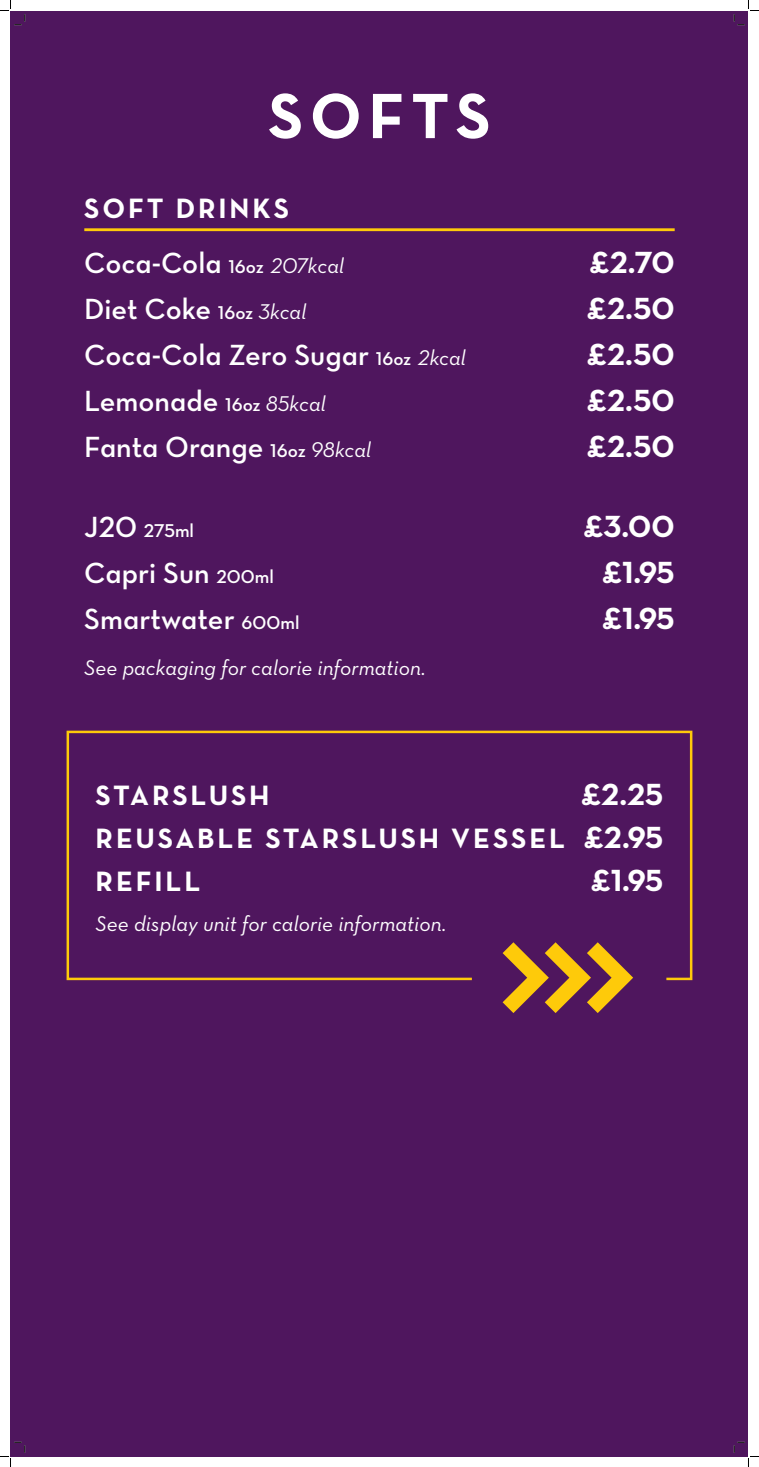
<style>
.page{position:relative;width:759px;height:1467px;background:#fff}
.page>*{position:absolute;margin:0;border:0;box-sizing:border-box;transform-origin:0 0}
.t1{font:65px "Neutraface Text Bold Alt";letter-spacing:.1em;color:#fff}
.t2{font:31.15px "Neutraface Text Bold Alt";color:#fff}
.t3{font:29.7px "Neutraface Text Demi Alt";color:#fff}
.t4{font:28.5px/43.1px "Neutraface Text Bold Alt";letter-spacing:.1em;color:#fff}
.t5{font:21.7px "Neutraface Text Book Italic Alt";color:#fff}
.t6{font:18.85px "Neutraface Text Demi Alt";letter-spacing:-.005em;color:#fff}
.s1{font-size:18.85px}
.s2{font-family:"Neutraface Text Book Italic Alt";font-size:21.7px}
.s3{font-size:29.7px}
.s4{font-size:31.15px}
</style>
<div class="page">
<div style="left:10px;top:11px;width:738px;height:1445px;background:#4f165e"></div>
<hr style="left:84px;top:228px;width:590px;height:3px;background:#feca0a">
<svg style="left:66px;top:730px;width:627px;height:251px"></svg>
<svg style="left:502px;top:942px;width:130px;height:71px"></svg>
<svg style="left:0;top:0;width:26px;height:26px"></svg>
<svg style="left:0;top:1442px;width:26px;height:25px"></svg>
<svg style="left:733px;top:0;width:25px;height:26px"></svg>
<svg style="left:733px;top:1442px;width:25px;height:25px"></svg>
<h1 class="t1" style="left:268px;top:74px;width:224px">SOFTS</h1>
<p class="t4" style="left:84px;top:186px;width:206px">SOFT DRINKS</p>
<p class="t3" style="left:84px;top:244px;width:261px">Coca-Cola <span class="s1">16oz</span> <span class="s2">207kcal</span></p>
<p class="t2" style="left:589px;top:242px;width:86px">£2.70</p>
<p class="t3" style="left:84px;top:290px;width:223px">Diet Coke <span class="s1">16oz</span> <span class="s2">3kcal</span></p>
<p class="t2" style="left:587px;top:288px;width:89px">£2.50</p>
<p class="t3" style="left:84px;top:336px;width:382px">Coca-Cola Zero Sugar <span class="s1">16oz</span> <span class="s2">2kcal</span></p>
<p class="t2" style="left:587px;top:334px;width:89px">£2.50</p>
<p class="t3" style="left:84px;top:382px;width:242px">Lemonade <span class="s1">16oz</span> <span class="s2">85kcal</span></p>
<p class="t2" style="left:587px;top:380px;width:89px">£2.50</p>
<p class="t3" style="left:84px;top:428px;width:288px">Fanta Orange <span class="s1">16oz</span> <span class="s2">98kcal</span></p>
<p class="t2" style="left:587px;top:426px;width:89px">£2.50</p>
<p class="t6" style="left:84px;top:519px;width:111px"><span class="s3">J20</span> 275ml</p>
<p class="t2" style="left:583px;top:506px;width:92px">£3.00</p>
<p class="t3" style="left:84px;top:554px;width:191px">Capri Sun <span class="s1">200ml</span></p>
<p class="t2" style="left:602px;top:552px;width:74px">£1.95</p>
<p class="t3" style="left:84px;top:600px;width:216px">Smartwater <span class="s1">600ml</span></p>
<p class="t2" style="left:602px;top:598px;width:74px">£1.95</p>
<p class="t5" style="left:84px;top:654px;width:342px">See packaging for calorie information.</p>
<p class="t4" style="left:96px;top:773px;width:175px">STARSLUSH</p>
<p class="t2" style="left:581px;top:774px;width:83px">£2.25</p>
<p class="t4" style="left:96px;top:816px;width:568px">REUSABLE STARSLUSH VESSEL <span class="s4">£2.95<br></span>REFILL</p>
<p class="t2" style="left:590px;top:860px;width:74px">£1.95</p>
<p class="t5" style="left:96px;top:909px;width:352px">See display unit for calorie information.</p>
</div>
